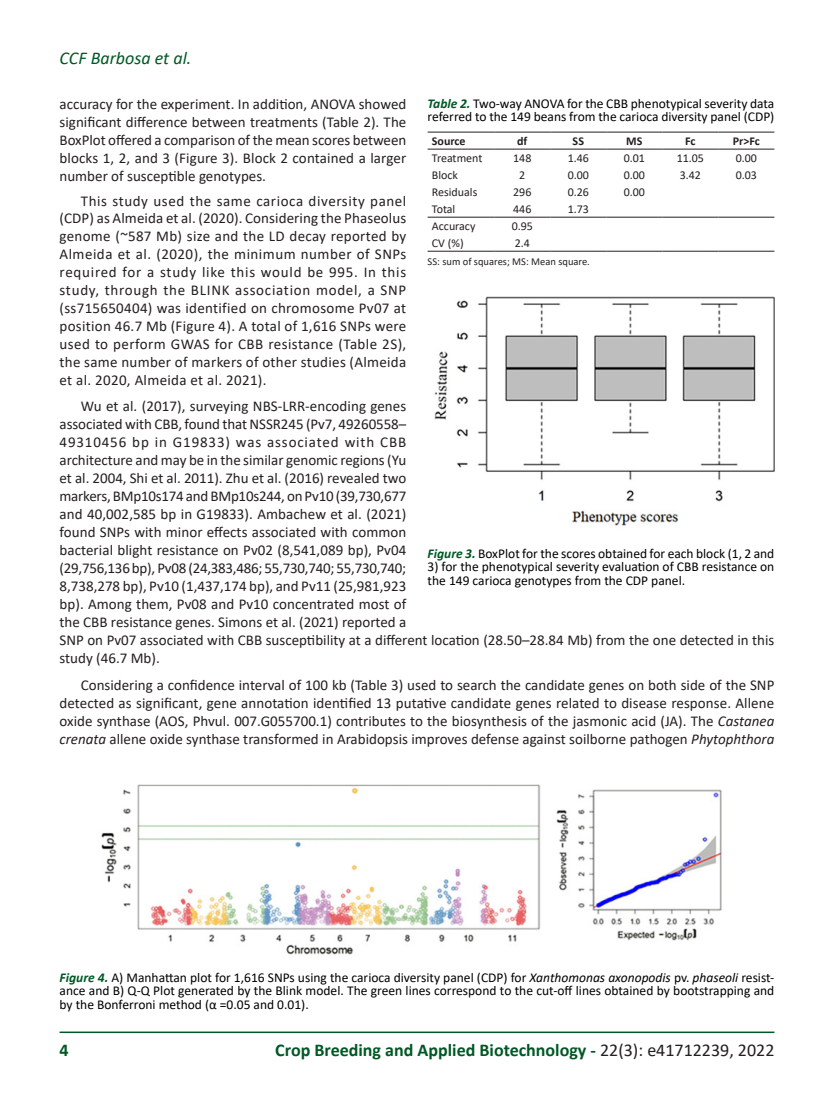
<style>
.page{position:relative;width:834px;height:1106px;background:#fff}
.page>*{position:absolute;margin:0;border:0;box-sizing:border-box;transform-origin:0 0}
.t1{font:700 18px "Calibri";color:#005824}
.t2{font:italic 18px "Calibri";color:#005824}
.CORPO_DE_TEXTO{font:15px/18px "Calibri";color:#231f20;text-align:justify}
.FIGURAS_E_TABELAS{font:13.5px/13.5px "Calibri";color:#000}
.TABELA_DADOS{font:12px "Calibri";color:#231f20}
.TABELA_DADOS-2{font:700 12px "Calibri";color:#231f20}
.LEGENDA_TABELA{font:10.5px "Calibri";color:#231f20}
.s1{font-style:italic}
.s2{font-weight:700;font-style:italic;color:#005824}
.s3{font-weight:400;color:#231f20}
</style>
<div class="page">
<hr style="left:60px;top:1031px;width:714px;height:2px;background:#005824">
<hr style="left:427px;top:132px;width:67px;height:1px;background:#231f20">
<hr style="left:494px;top:132px;width:56px;height:1px;background:#231f20">
<hr style="left:550px;top:132px;width:56px;height:1px;background:#231f20">
<hr style="left:606px;top:132px;width:56px;height:1px;background:#231f20">
<hr style="left:662px;top:132px;width:56px;height:1px;background:#231f20">
<hr style="left:718px;top:132px;width:56px;height:1px;background:#231f20">
<hr style="left:427px;top:251px;width:67px;height:1px;background:#231f20">
<hr style="left:494px;top:251px;width:56px;height:1px;background:#231f20">
<hr style="left:550px;top:251px;width:56px;height:1px;background:#231f20">
<hr style="left:606px;top:251px;width:56px;height:1px;background:#231f20">
<hr style="left:662px;top:251px;width:56px;height:1px;background:#231f20">
<hr style="left:718px;top:251px;width:56px;height:1px;background:#231f20">
<hr style="left:427px;top:149px;width:67px;height:1px;background:#231f20">
<hr style="left:494px;top:149px;width:56px;height:1px;background:#231f20">
<hr style="left:550px;top:149px;width:56px;height:1px;background:#231f20">
<hr style="left:606px;top:149px;width:56px;height:1px;background:#231f20">
<hr style="left:662px;top:149px;width:56px;height:1px;background:#231f20">
<hr style="left:718px;top:149px;width:56px;height:1px;background:#231f20">
<hr style="left:427px;top:217px;width:67px;height:1px;background:#231f20">
<hr style="left:494px;top:217px;width:56px;height:1px;background:#231f20">
<hr style="left:550px;top:217px;width:56px;height:1px;background:#231f20">
<hr style="left:606px;top:217px;width:56px;height:1px;background:#231f20">
<hr style="left:662px;top:217px;width:56px;height:1px;background:#231f20">
<hr style="left:718px;top:217px;width:56px;height:1px;background:#231f20">
<img style="left:434px;top:296px;width:341px;height:230px">
<img style="left:101px;top:784px;width:621px;height:171px">
<p class="t2" style="left:60px;top:45px;width:133px">CCF Barbosa et al.</p>
<p class="CORPO_DE_TEXTO" style="left:60px;top:95px;width:348px">accuracy for the experiment. In addition, ANOVA showed significant difference between treatments (Table 2). The BoxPlot offered a comparison of the mean scores between blocks 1, 2, and 3 (Figure 3). Block 2 contained a larger number of susceptible genotypes.</p>
<p class="CORPO_DE_TEXTO" style="left:60px;top:192px;width:348px;line-height:16.5px;text-align:right">This study used the same carioca diversity panel (CDP) as Almeida et al. (2020). Considering the Phaseolus</p>
<p class="CORPO_DE_TEXTO" style="left:60px;top:226px;width:348px">genome (~587 Mb) size and the LD decay reported by Almeida et al. (2020), the minimum number of SNPs required for a study like this would be 995. In this study, through the BLINK association model, a SNP (ss715650404) was identified on chromosome Pv07 at position 46.7 Mb (Figure 4). A total of 1,616 SNPs were used to perform GWAS for CBB resistance (Table 2S), the same number of markers of other studies (Almeida et al. 2020, Almeida et al. 2021).</p>
<p class="CORPO_DE_TEXTO" style="left:60px;top:397px;width:716px;text-align:left;text-indent:21px">Wu et al. (2017), surveying NBS-LRR-encoding genes<br>associated with CBB, found that NSSR245 (Pv7, 49260558–<br>49310456 bp in G19833) was associated with CBB<br>architecture and may be in the similar genomic regions (Yu<br>et al. 2004, Shi et al. 2011). Zhu et al. (2016) revealed two<br>markers, BMp10s174 and BMp10s244, on Pv10 (39,730,677<br>and 40,002,585 bp in G19833). Ambachew et al. (2021)<br>found SNPs with minor effects associated with common<br>bacterial blight resistance on Pv02 (8,541,089 bp), Pv04<br>(29,756,136 bp), Pv08 (24,383,486; 55,730,740; 55,730,740;<br>8,738,278 bp), Pv10 (1,437,174 bp), and Pv11 (25,981,923<br>bp). Among them, Pv08 and Pv10 concentrated most of<br>the CBB resistance genes. Simons et al. (2021) reported a<br>SNP on Pv07 associated with CBB susceptibility at a different location (28.50–28.84 Mb) from the one detected in this study (46.7 Mb).</p>
<p class="CORPO_DE_TEXTO" style="left:60px;top:675px;width:716px;text-indent:21px">Considering a confidence interval of 100 kb (Table 3) used to search the candidate genes on both side of the SNP detected as significant, gene annotation identified 13 putative candidate genes related to disease response. Allene oxide synthase (AOS, Phvul. 007.G055700.1) contributes to the biosynthesis of the jasmonic acid (JA). The <span class="s1">Castanea crenata</span> allene oxide synthase transformed in Arabidopsis improves defense against soilborne pathogen <span class="s1">Phytophthora</span></p>
<p class="FIGURAS_E_TABELAS" style="left:427px;top:96px;width:348px"><span class="s2">Table 2.</span> Two-way ANOVA for the CBB phenotypical severity data referred to the 149 beans from the carioca diversity panel (CDP)</p>
<p class="TABELA_DADOS-2" style="left:432px;top:133px;width:35px">Source</p>
<p class="TABELA_DADOS-2" style="left:517px;top:133px;width:12px">df</p>
<p class="TABELA_DADOS-2" style="left:572px;top:133px;width:13px">SS</p>
<p class="TABELA_DADOS-2" style="left:626px;top:133px;width:18px">MS</p>
<p class="TABELA_DADOS-2" style="left:685px;top:133px;width:12px">Fc</p>
<p class="TABELA_DADOS-2" style="left:732px;top:133px;width:29px">Pr&gt;Fc</p>
<p class="TABELA_DADOS" style="left:432px;top:150px;width:52px">Treatment</p>
<p class="TABELA_DADOS" style="left:513px;top:150px;width:20px">148</p>
<p class="TABELA_DADOS" style="left:567px;top:150px;width:23px">1.46</p>
<p class="TABELA_DADOS" style="left:623px;top:150px;width:23px">0.01</p>
<p class="TABELA_DADOS" style="left:676px;top:150px;width:29px">11.05</p>
<p class="TABELA_DADOS" style="left:735px;top:150px;width:23px">0.00</p>
<p class="TABELA_DADOS" style="left:432px;top:167px;width:28px">Block</p>
<p class="TABELA_DADOS" style="left:519px;top:167px;width:8px">2</p>
<p class="TABELA_DADOS" style="left:567px;top:167px;width:23px">0.00</p>
<p class="TABELA_DADOS" style="left:623px;top:167px;width:23px">0.00</p>
<p class="TABELA_DADOS" style="left:679px;top:167px;width:23px">3.42</p>
<p class="TABELA_DADOS" style="left:735px;top:167px;width:23px">0.03</p>
<p class="TABELA_DADOS" style="left:432px;top:184px;width:47px">Residuals</p>
<p class="TABELA_DADOS" style="left:513px;top:184px;width:20px">296</p>
<p class="TABELA_DADOS" style="left:567px;top:184px;width:23px">0.26</p>
<p class="TABELA_DADOS" style="left:623px;top:184px;width:23px">0.00</p>
<p class="TABELA_DADOS" style="left:432px;top:201px;width:25px">Total</p>
<p class="TABELA_DADOS" style="left:513px;top:201px;width:20px">446</p>
<p class="TABELA_DADOS" style="left:567px;top:201px;width:23px">1.73</p>
<p class="TABELA_DADOS" style="left:432px;top:218px;width:45px">Accuracy</p>
<p class="TABELA_DADOS" style="left:511px;top:218px;width:23px">0.95</p>
<p class="TABELA_DADOS" style="left:432px;top:235px;width:33px">CV (%)</p>
<p class="TABELA_DADOS" style="left:514px;top:235px;width:17px">2.4</p>
<p class="LEGENDA_TABELA" style="left:427px;top:254px;width:164px">SS: sum of squares; MS: Mean square.</p>
<p class="FIGURAS_E_TABELAS" style="left:427px;top:546px;width:348px"><span class="s2">Figure 3.</span> BoxPlot for the scores obtained for each block (1, 2 and</p>
<p class="FIGURAS_E_TABELAS" style="left:427px;top:559px;width:348px">3) for the phenotypical severity evaluation of CBB resistance on the 149 carioca genotypes from the CDP panel.</p>
<p class="FIGURAS_E_TABELAS" style="left:60px;top:970px;width:716px;text-align:justify"><span class="s2">Figure 4.</span> A) Manhattan plot for 1,616 SNPs using the carioca diversity panel (CDP) for <span class="s1">Xanthomonas axonopodis</span> pv. <span class="s1">phaseoli</span> resist&shy;ance and B) Q-Q Plot generated by the Blink model. The green lines correspond to the cut-off lines obtained by bootstrapping and by the Bonferroni method (α =0.05 and 0.01).</p>
<p class="t1" style="left:60px;top:1037px;width:11px">4</p>
<p class="t1" style="left:275px;top:1037px;width:500px">Crop Breeding and Applied Biotechnology - <span class="s3">22(3): e41712239, 2022</span></p>
</div>
